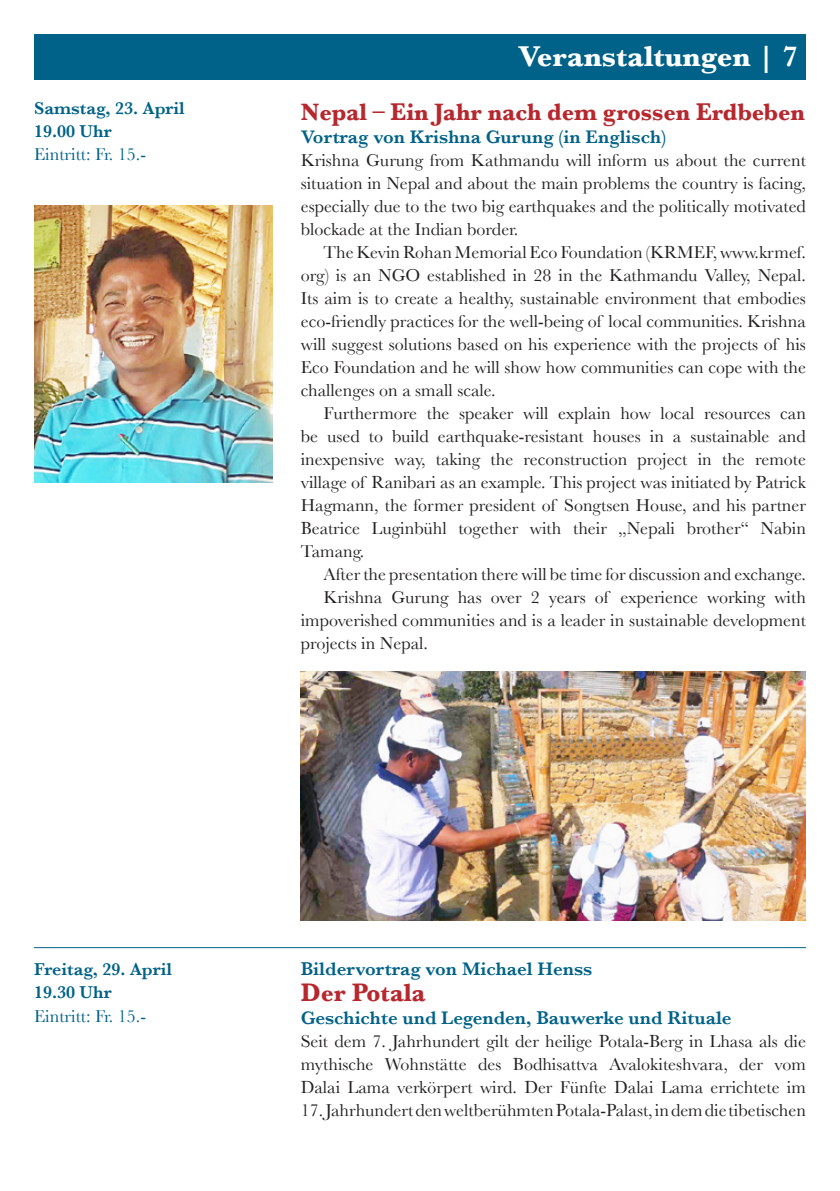
<style>
.page{position:relative;width:840px;height:1191px;background:#fff}
.page>*{position:absolute;margin:0;border:0;box-sizing:border-box;transform-origin:0 0}
.t1{font:700 30px "Baskerville";color:#fff}
.t2{font:700 26px "Baskerville";color:#b7282e;scale:.96 1}
.t3{font:700 24.8px "Baskerville";letter-spacing:-.005em;color:#b7282e;scale:.96 1}
.t4{font:600 19px "Baskerville";color:#006288}
.t5{font:18px/23px "Baskerville";color:#231f20;text-align:justify}
.t6{font:600 18px/23px "Baskerville";color:#006288}
.t7{font:18px "Baskerville";color:#006288}
.s1{font-weight:600}
</style>
<div class="page">
<div style="left:34px;top:34px;width:771px;height:45px;background:#006288"></div>
<hr style="left:34px;top:947px;width:771px;height:1px;background:#006288">
<img style="left:300px;top:671px;width:505px;height:250px">
<img style="left:34px;top:205px;width:238px;height:277px">
<p class="t6" style="left:34px;top:97px;width:152px">Samstag, 23. April<br>19.00 Uhr</p>
<p class="t7" style="left:34px;top:144px;width:113px">Eintritt: Fr. 15.-</p>
<h1 class="t1" style="left:518px;top:38px;width:280px">Veranstaltungen <span class="s1">| 7</span></h1>
<h3 class="t3" style="left:300px;top:97px;width:526px">Nepal – Ein Jahr nach dem grossen Erdbeben</h3>
<p class="t4" style="left:300px;top:125px;width:367px">Vortrag von Krishna Gurung (in Englisch)</p>
<p class="t5" style="left:300px;top:148px;width:506px">Krishna Gurung from Kathmandu will inform us about the current situation in Nepal and about the main problems the country is facing, especially due to the two big earthquakes and the politically motivated blockade at the Indian border.</p>
<p class="t5" style="left:300px;top:240px;width:506px;text-indent:23px">The Kevin Rohan Memorial Eco Foundation (KRMEF, www.krmef. org) is an NGO established in 28 in the Kathmandu Valley, Nepal.<br>Its aim is to create a healthy, sustainable environment that embodies eco-friendly practices for the well-being of local communities. Krishna will suggest solutions based on his experience with the projects of his Eco Foundation and he will show how communities can cope with the challenges on a small scale.</p>
<p class="t5" style="left:300px;top:401px;width:506px;text-indent:23px">Furthermore the speaker will explain how local resources can be used to build earthquake-resistant houses in a sustainable and inexpensive way, taking the reconstruction project in the remote village of Ranibari as an example. This project was initiated by Patrick Hagmann, the former president of Songtsen House, and his partner Beatrice Luginbühl together with their „Nepali brother“ Nabin Tamang.</p>
<p class="t5" style="left:323px;top:562px;width:483px">After the presentation there will be time for discussion and exchange.</p>
<p class="t5" style="left:323px;top:585px;width:483px">Krishna Gurung has over 2 years of experience working with</p>
<p class="t5" style="left:300px;top:608px;width:506px">impoverished communities and is a leader in sustainable development</p>
<p class="t5" style="left:300px;top:631px;width:129px">projects in Nepal.</p>
<p class="t6" style="left:34px;top:958px;width:139px">Freitag, 29. April<br>19.30 Uhr</p>
<p class="t7" style="left:34px;top:1005px;width:113px">Eintritt: Fr. 15.-</p>
<p class="t4" style="left:300px;top:958px;width:293px">Bildervortrag von Michael Henss</p>
<h2 class="t2" style="left:300px;top:977px;width:131px">Der Potala</h2>
<p class="t4" style="left:300px;top:1006px;width:432px">Geschichte und Legenden, Bauwerke und Rituale</p>
<p class="t5" style="left:300px;top:1029px;width:506px">Seit dem 7. Jahrhundert gilt der heilige Potala-Berg in Lhasa als die mythische Wohnstätte des Bodhisattva Avalokiteshvara, der vom Dalai Lama verkörpert wird. Der Fünfte Dalai Lama errichtete im</p>
<p class="t5" style="left:300px;top:1098px;width:506px">17. Jahrhundert den weltberühmten Potala-Palast, in dem die tibetischen</p>
</div>
